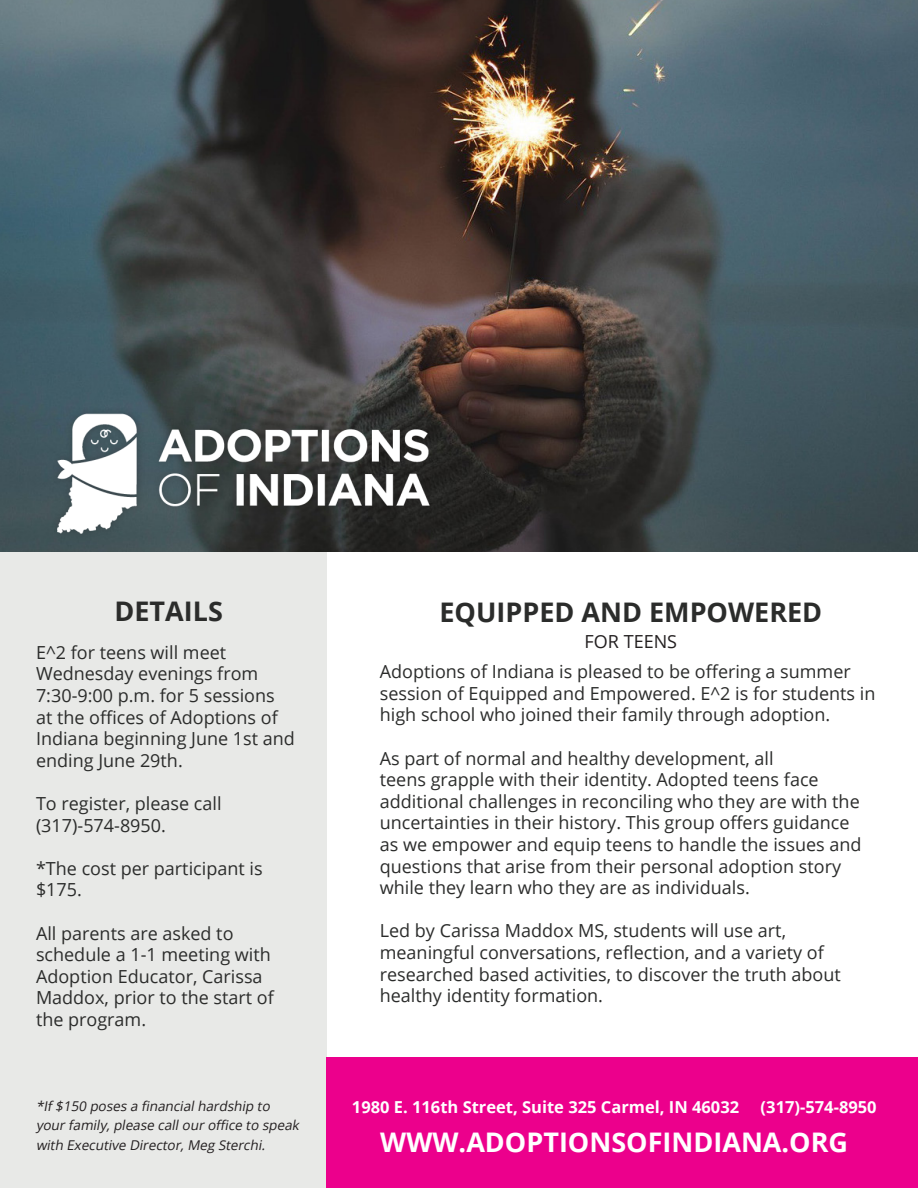
<style>
.page{position:relative;width:918px;height:1188px;background:#fff}
.page>*{position:absolute;margin:0;border:0;box-sizing:border-box;transform-origin:0 0}
.t1{font:700 27px "Open Sans";color:#2b2c2b}
.t2{font:700 27px "Open Sans";color:#fff}
.t3{font:18px/21.6px "Open Sans";color:#2b2c2b}
.t4{font:18px "Open Sans";color:#231f20}
.t5{font:700 16.5px "Open Sans";color:#fff}
.t6{font:italic 13.5px/19.5px "Open Sans";color:#231f20}
</style>
<div class="page">
<div style="left:0;top:549px;width:326px;height:639px;background:#e8e9e7"></div>
<img style="left:0;top:0;width:918px;height:552px">
<img style="left:54px;top:404px;width:378px;height:136px">
<div style="left:326px;top:1058px;width:592px;height:130px;background:#ec008c"></div>
<p class="t1" style="left:115px;top:592px;width:110px">DETAILS</p>
<p class="t3" style="left:36px;top:641px;width:260px">E^2 for teens will meet<br>Wednesday evenings from<br>7:30-9:00 p.m. for 5 sessions at the offices of Adoptions of<br>Indiana beginning June 1st and ending June 29th.</p>
<p class="t3" style="left:36px;top:792px;width:187px">To register, please call</p>
<p class="t3" style="left:36px;top:814px;width:131px">(317)-574-8950.</p>
<p class="t3" style="left:36px;top:857px;width:228px">*The cost per participant is $175.</p>
<p class="t3" style="left:36px;top:922px;width:239px">All parents are asked to schedule a 1-1 meeting with<br>Adoption Educator, Carissa<br>Maddox, prior to the start of the program.</p>
<p class="t6" style="left:36px;top:1096px;width:268px">*If $150 poses a financialhardship to yourfamily,please callouroffice to speak with Executive Director,Meg Sterchi.</p>
<p class="t1" style="left:440px;top:593px;width:384px">EQUIPPED AND EMPOWERED</p>
<p class="t4" style="left:585px;top:629px;width:94px">FOR TEENS</p>
<p class="t3" style="left:380px;top:660px;width:497px">Adoptions of Indiana is pleased to be offering a summer session of Equipped and Empowered. E^2 is for students in high school who joined their family through adoption.</p>
<p class="t3" style="left:380px;top:747px;width:483px">As part of normal and healthy development, all<br>teens grapple with their identity. Adopted teens face additional challenges in reconciling who they are with the uncertainties in their history. This group offers guidance as we empower and equip teens to handle the issues and questions that arise from their personal adoption story while they learn who they are as individuals.</p>
<p class="t3" style="left:380px;top:920px;width:463px">Led by Carissa Maddox MS, students will use art, meaningful conversations, reflection, and a variety of researched based activities, to discover the truth about healthy identity formation.</p>
<p class="t5" style="left:352px;top:1095px;width:389px">1980 E. 116th Street, Suite 325 Carmel, IN 46032</p>
<p class="t5" style="left:761px;top:1095px;width:118px">(317)-574-8950</p>
<p class="t2" style="left:380px;top:1123px;width:469px">WWW.ADOPTIONSOFINDIANA.ORG</p>
</div>
